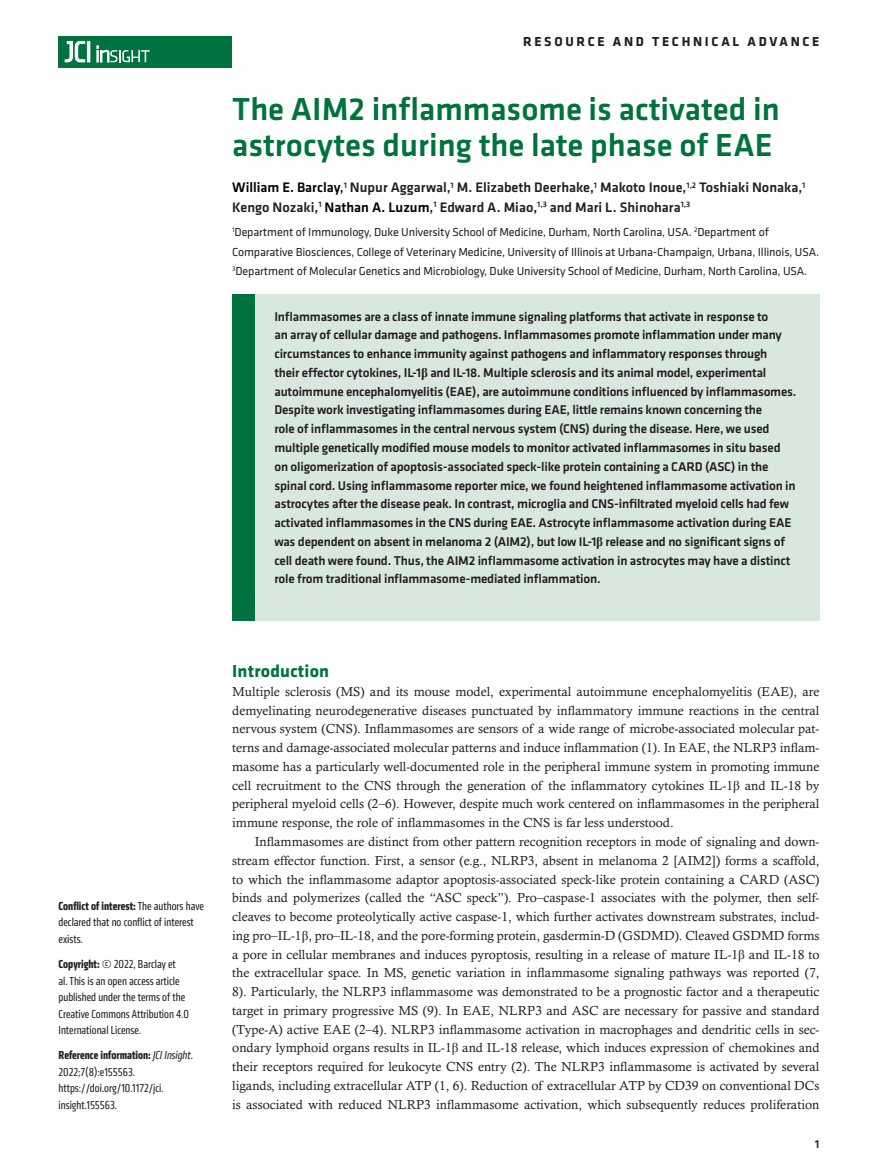
<style>
.page{position:relative;width:878px;height:1175px;background:#fff}
.page>*{position:absolute;margin:0;border:0;box-sizing:border-box;transform-origin:0 0}
.t1{font:500 33px/36px "Klavika Basic";color:#00723e}
.t2{font:700 18px "Klavika";letter-spacing:.01em;color:#00723e}
.t3{font:500 14.25px/19.5px "Klavika Basic";color:#231f20}
.t4{font:700 13.5px "Klavika Basic";letter-spacing:.2em;color:#231f20}
.t5{font:13.2px/18.8px "Calisto MT Std";color:#231f20;text-align:justify}
.t6{font:500 13.2px/18.8px "Klavika Basic";letter-spacing:-.015em;color:#231f20}
.t7{font:12px/19.5px "Klavika";letter-spacing:-.01em;color:#231f20}
.t8{font:condensed 12px/16.5px "Klavika";color:#231f20}
.t9{font:500 12px "Klavika Basic";color:#231f20}
.s1{color:#000}
.s2{font-family:"Times New Roman";font-weight:700}
.s3{font-weight:700}
.s4{font-style:italic}
.s5{font-family:"Times New Roman"}
</style>
<div class="page">
<div style="left:59px;top:36px;width:173px;height:31px;background:#00723e"></div>
<hr style="left:87px;top:41px;width:3px;height:21px;background:#fff">
<svg style="left:64px;top:41px;width:21px;height:22px"></svg>
<svg style="left:97px;top:46px;width:53px;height:16px"></svg>
<div style="left:232px;top:294px;width:587px;height:327px;background:#d8e8df"></div>
<div style="left:232px;top:294px;width:22px;height:327px;background:#00723e"></div>
<p class="t4" style="left:523px;top:32px;width:298px">RESOURCE AND TECHNICAL ADVANCE</p>
<h1 class="t1" style="left:232px;top:91px;width:549px">The AIM2 inflammasome is activated in astrocytes during the late phase of EAE</h1>
<p class="t3" style="left:232px;top:178px;width:574px"><span class="s1">William E. Barclay</span>,<sup>1</sup> Nupur Aggarwal,<sup>1</sup> M. Elizabeth Deerhake,<sup>1</sup> Makoto Inoue,<sup>1,2</sup> Toshiaki Nonaka,<sup>1<br></sup>Kengo Nozaki,<sup>1</sup> <span class="s1">Nathan A. Luzum</span>,<sup>1</sup> Edward A. Miao,<sup>1,3</sup> and Mari L. Shinohara<sup>1,3</sup></p>
<p class="t7" style="left:232px;top:222px;width:588px"><sup>1</sup>Department of Immunology, Duke University School of Medicine, Durham, North Carolina, USA. <sup>2</sup>Department of<br>Comparative Biosciences, College of Veterinary Medicine, University of Illinois at Urbana-Champaign, Urbana, Illinois, USA.<br><sup>3</sup>Department of Molecular Genetics and Microbiology, Duke University School of Medicine, Durham, North Carolina, USA.</p>
<p class="t6" style="left:274px;top:306px;width:523px">Inflammasomes are a class of innate immune signaling platforms that activate in response to<br>an array of cellular damage and pathogens. Inflammasomes promote inflammation under many circumstances to enhance immunity against pathogens and inflammatory responses through<br>their effector cytokines, IL-1<span class="s2">β</span> and IL-18. Multiple sclerosis and its animal model, experimental autoimmune encephalomyelitis (EAE), are autoimmune conditions influenced by inflammasomes.<br>Despite work investigating inflammasomes during EAE, little remains known concerning the<br>role of inflammasomes in the central nervous system (CNS) during the disease. Here, we used multiple genetically modified mouse models to monitor activated inflammasomes in situ based on oligomerization of apoptosis-associated speck-like protein containing a CARD (ASC) in the spinal cord. Using inflammasome reporter mice, we found heightened inflammasome activation in astrocytes after the disease peak. In contrast, microglia and CNS-infiltrated myeloid cells had few activated inflammasomes in the CNS during EAE. Astrocyte inflammasome activation during EAE was dependent on absent in melanoma 2 (AIM2), but low IL-1<span class="s2">β</span> release and no significant signs of cell death were found. Thus, the AIM2 inflammasome activation in astrocytes may have a distinct role from traditional inflammasome-mediated inflammation.</p>
<p class="t8" style="left:59px;top:897px;width:147px"><span class="s3">Conflict of interest:</span> The authors have declared that no conflict of interest exists.</p>
<p class="t8" style="left:59px;top:955px;width:132px"><span class="s3">Copyright:</span> © 2022, Barclay et<br>al. This is an open access article published under the terms of the<br>Creative Commons Attribution 4.0<br>International License.</p>
<p class="t8" style="left:59px;top:1046px;width:136px"><span class="s3">Reference information:</span> <span class="s4">JCI Insight</span>.<br>2022;7(8):e155563. https://doi.org/10.1172/jci. insight.155563.</p>
<h2 class="t2" style="left:232px;top:658px;width:98px">Introduction</h2>
<p class="t5" style="left:232px;top:682px;width:588px">Multiple sclerosis (MS) and its mouse model, experimental autoimmune encephalomyelitis (EAE), are demyelinating neurodegenerative diseases punctuated by inflammatory immune reactions in the central nervous system (CNS). Inflammasomes are sensors of a wide range of microbe-associated molecular pat&shy;terns and damage-associated molecular patterns and induce inflammation (1). In EAE, the NLRP3 inflam&shy;masome has a particularly well-documented role in the peripheral immune system in promoting immune cell recruitment to the CNS through the generation of the inflammatory cytokines IL-1<span class="s5">β</span> and IL-18 by peripheral myeloid cells (2–6). However, despite much work centered on inflammasomes in the peripheral immune response, the role of inflammasomes in the CNS is far less understood.</p>
<p class="t5" style="left:232px;top:832px;width:588px;text-indent:22px">Inflammasomes are distinct from other pattern recognition receptors in mode of signaling and down&shy;stream effector function. First, a sensor (e.g., NLRP3, absent in melanoma 2 [AIM2]) forms a scaffold, to which the inflammasome adaptor apoptosis-associated speck-like protein containing a CARD (ASC) binds and polymerizes (called the “ASC speck”). Pro–caspase-1 associates with the polymer, then self&shy;cleaves to become proteolytically active caspase-1, which further activates downstream substrates, includ&shy;ing pro–IL-1<span class="s5">β</span>, pro–IL-18, and the pore-forming protein, gasdermin-D (GSDMD). Cleaved GSDMD forms a pore in cellular membranes and induces pyroptosis, resulting in a release of mature IL-1<span class="s5">β</span> and IL-18 to the extracellular space. In MS, genetic variation in inflammasome signaling pathways was reported (7, 8). Particularly, the NLRP3 inflammasome was demonstrated to be a prognostic factor and a therapeutic target in primary progressive MS (9). In EAE, NLRP3 and ASC are necessary for passive and standard (Type-A) active EAE (2–4). NLRP3 inflammasome activation in macrophages and dendritic cells in sec&shy;ondary lymphoid organs results in IL-1<span class="s5">β</span> and IL-18 release, which induces expression of chemokines and their receptors required for leukocyte CNS entry (2). The NLRP3 inflammasome is activated by several ligands, including extracellular ATP (1, 6). Reduction of extracellular ATP by CD39 on conventional DCs is associated with reduced NLRP3 inflammasome activation, which subsequently reduces proliferation</p>
<p class="t9" style="left:814px;top:1135px;width:6px">1</p>
</div>
